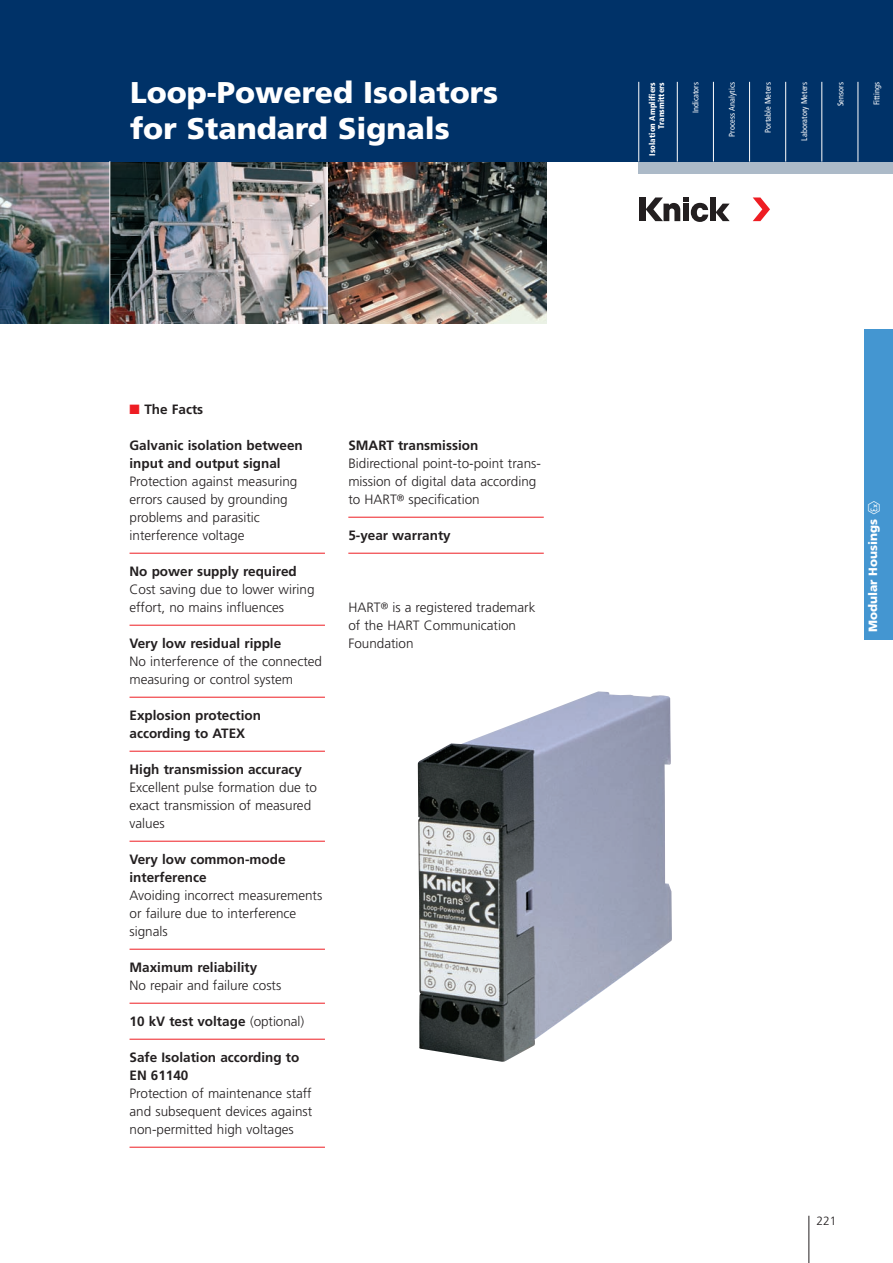
<style>
.page{position:relative;width:893px;height:1263px;background:#fff}
.page>*{position:absolute;margin:0;border:0;box-sizing:border-box;transform-origin:0 0}
.t1{font:900 30px "Frutiger";color:#fff}
.t2{font:300 13.5px/18px "Frutiger";color:#231f20}
.t3{font:700 13.5px/18px "Frutiger";color:#231f20}
.t4{font:900 12px "Frutiger";color:#fff}
.t5{font:300 12px "Frutiger";color:#231f20}
.t6{font:condensed 8.25px "Frutiger LT";letter-spacing:.01em;color:#fff}
.t7{font:900 condensed 8.25px/9px "Frutiger LT";letter-spacing:.01em;color:#fff;text-align:right}
.s1{color:#ee1d23}
.s2{font-weight:300}
.s3{font-family:"Frutiger Special";font-weight:400}
.s4{font-family:"Frutiger Special";font-weight:400;font-size:16.5px}
</style>
<div class="page">
<div style="left:864px;top:329px;width:28px;height:156px;background:#4496d1"></div>
<div style="left:864px;top:480px;width:28px;height:160px;background:#4496d1"></div>
<img style="left:327px;top:162px;width:220px;height:161px">
<img style="left:110px;top:162px;width:216px;height:161px">
<img style="left:0;top:162px;width:109px;height:161px">
<div style="left:638px;top:149px;width:254px;height:25px;background:#acbac8"></div>
<hr style="left:129px;top:553px;width:196px;height:1px;background:#ee1d23">
<hr style="left:129px;top:625px;width:196px;height:1px;background:#ee1d23">
<hr style="left:129px;top:697px;width:196px;height:1px;background:#ee1d23">
<hr style="left:129px;top:751px;width:196px;height:1px;background:#ee1d23">
<hr style="left:129px;top:841px;width:196px;height:1px;background:#ee1d23">
<hr style="left:129px;top:949px;width:196px;height:1px;background:#ee1d23">
<hr style="left:129px;top:1003px;width:196px;height:1px;background:#ee1d23">
<hr style="left:129px;top:1039px;width:196px;height:1px;background:#ee1d23">
<hr style="left:129px;top:1147px;width:196px;height:1px;background:#ee1d23">
<hr style="left:348px;top:517px;width:195px;height:1px;background:#ee1d23">
<hr style="left:348px;top:553px;width:195px;height:1px;background:#ee1d23">
<div style="left:0;top:0;width:892px;height:162px;background:#003268"></div>
<hr style="left:808px;top:1216px;width:1px;height:47px;background:#231f20">
<div style="left:639px;top:197px;width:6px;height:24px;background:#231f20"></div>
<div style="left:709px;top:197px;width:6px;height:24px;background:#231f20"></div>
<svg style="left:715px;top:204px;width:14px;height:17px"></svg>
<svg style="left:752px;top:197px;width:18px;height:24px"></svg>
<svg style="left:645px;top:197px;width:63px;height:25px"></svg>
<hr style="left:677px;top:82px;width:1px;height:80px;background:#fff">
<hr style="left:713px;top:82px;width:1px;height:80px;background:#fff">
<hr style="left:749px;top:82px;width:1px;height:80px;background:#fff">
<hr style="left:785px;top:82px;width:1px;height:80px;background:#fff">
<hr style="left:821px;top:82px;width:1px;height:80px;background:#fff">
<hr style="left:857px;top:82px;width:1px;height:80px;background:#fff">
<hr style="left:638px;top:82px;width:1px;height:80px;background:#fff">
<hr style="left:109px;top:161px;width:1px;height:164px;background:#fff">
<img style="left:418px;top:691px;width:254px;height:371px">
<h1 class="t1" style="left:130px;top:80px;width:370px">Loop-Powered Isolators</h1>
<p class="t6" style="left:837px;top:106px;width:26px;rotate:-90deg">Sensors</p>
<p class="t6" style="left:873px;top:105px;width:25px;rotate:-90deg">Fittings</p>
<h1 class="t1" style="left:130px;top:116px;width:321px">for Standard Signals</h1>
<p class="t7" style="left:648px;top:156px;width:75px;rotate:-90deg">Isolation Amplifiers<br>Transmitters</p>
<p class="t6" style="left:692px;top:113px;width:33px;rotate:-90deg">Indicators</p>
<p class="t6" style="left:728px;top:137px;width:56px;rotate:-90deg">Process Analytics</p>
<p class="t6" style="left:765px;top:133px;width:52px;rotate:-90deg">Portable Meters</p>
<p class="t6" style="left:801px;top:141px;width:60px;rotate:-90deg">Laboratory Meters</p>
<p class="t3" style="left:129px;top:401px;width:75px"><span class="s1">■</span> The Facts</p>
<p class="t3" style="left:129px;top:437px;width:175px">Galvanic isolation between input and output signal</p>
<p class="t2" style="left:129px;top:473px;width:169px">Protection against measuring errors caused by grounding problems and parasitic interference voltage</p>
<p class="t3" style="left:129px;top:563px;width:169px">No power supply required</p>
<p class="t2" style="left:129px;top:581px;width:186px">Cost saving due to lower wiring effort, no mains influences</p>
<p class="t3" style="left:129px;top:635px;width:153px">Very low residual ripple</p>
<p class="t2" style="left:129px;top:653px;width:194px">No interference of the connected measuring or control system</p>
<p class="t3" style="left:129px;top:707px;width:133px">Explosion protection according to ATEX</p>
<p class="t3" style="left:129px;top:761px;width:174px">High transmission accuracy</p>
<p class="t2" style="left:129px;top:779px;width:189px">Excellent pulse formation due to exact transmission of measured values</p>
<p class="t3" style="left:129px;top:851px;width:158px">Very low common-mode interference</p>
<p class="t2" style="left:129px;top:887px;width:194px">Avoiding incorrect measurements or failure due to interference signals</p>
<p class="t3" style="left:129px;top:959px;width:129px">Maximum reliability</p>
<p class="t2" style="left:129px;top:977px;width:153px">No repair and failure costs</p>
<p class="t3" style="left:129px;top:1013px;width:176px">10 kV test voltage <span class="s2">(optional)</span></p>
<p class="t3" style="left:129px;top:1049px;width:171px">Safe Isolation according to<br>EN 61140</p>
<p class="t2" style="left:129px;top:1085px;width:184px;text-align:justify">Protection of maintenance staff and subsequent devices against non-permitted high voltages</p>
<p class="t3" style="left:348px;top:437px;width:131px">SMART transmission</p>
<p class="t2" style="left:348px;top:455px;width:194px">Bidirectional point-to-point trans&shy;mission of digital data according to HART<span class="s3">®</span> specification</p>
<p class="t3" style="left:348px;top:527px;width:104px">5-year warranty</p>
<p class="t2" style="left:348px;top:599px;width:189px">HART<span class="s3">®</span> is a registered trademark of the HART Communication<br>Foundation</p>
<p class="t4" style="left:868px;top:632px;width:134px;rotate:-90deg">Modular Housings <span class="s4">…</span></p>
<p class="t5" style="left:816px;top:1214px;width:22px">221</p>
</div>
